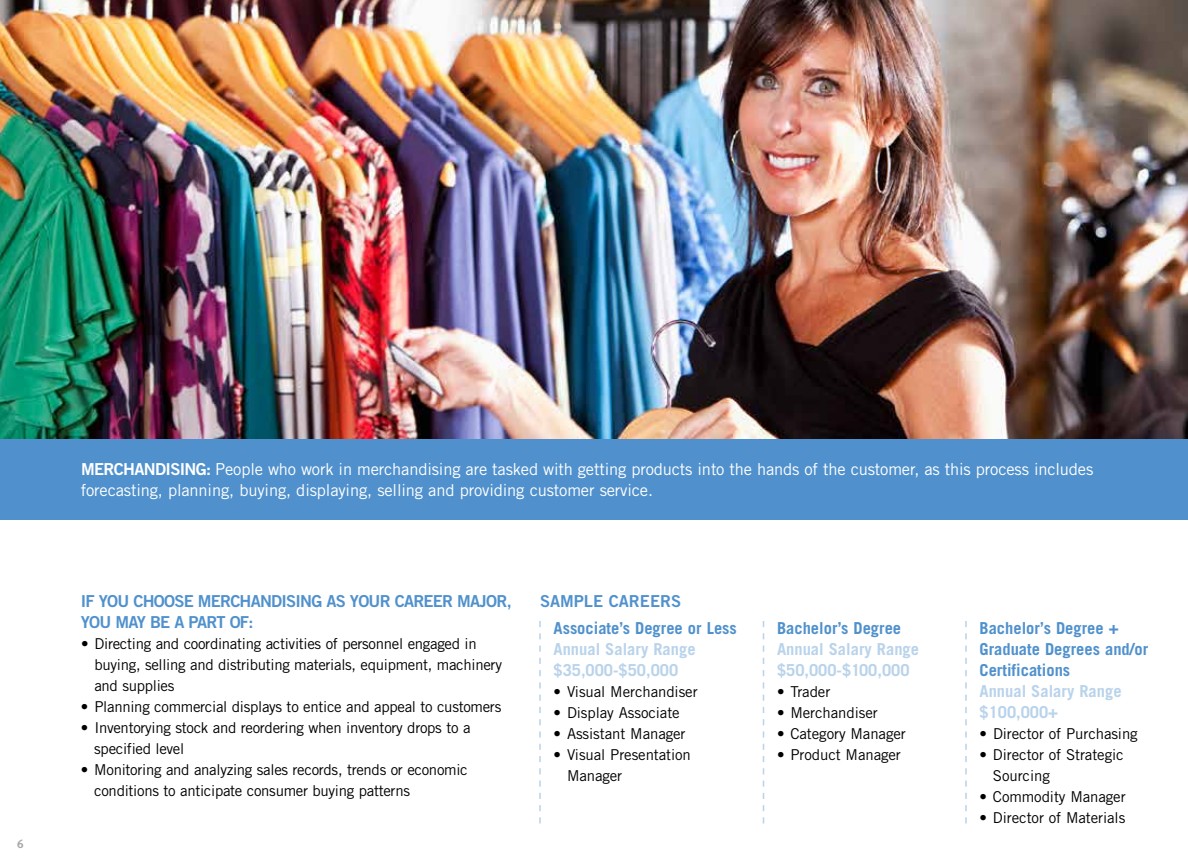
<style>
.page{position:relative;width:1188px;height:864px;background:#fff}
.page>*{position:absolute;margin:0;border:0;box-sizing:border-box;transform-origin:0 0}
.t1{font:16.5px/21px "Trade Gothic";letter-spacing:-.01em;color:#fff}
.t2{font:700 16.5px/21px "Trade Gothic";color:#5091cd}
.t3{font:700 16.5px/21px "Trade Gothic";color:#b9d3eb}
.t4{font:16.5px/21px "Trade Gothic Bold Two";letter-spacing:-.045em;color:#5091cd}
.t5{font:16.5px "Trade Gothic Bold Two";color:#fff}
.t6{font:16.5px "Trade Gothic Bold Two";color:#5091cd}
.t7{font:15px/21px "Trade Gothic";letter-spacing:-.02em;color:#000}
.t8{font:700 12px "Meta";color:#a7a9ac}
.s1{font-family:"Trade Gothic Bold Two"}
</style>
<div class="page">
<img style="left:0;top:0;width:1188px;height:439px">
<div style="left:0;top:439px;width:1188px;height:81px;background:#5091cd"></div>
<svg style="left:763px;top:621px;width:1px;height:203px"></svg>
<svg style="left:965px;top:621px;width:2px;height:203px"></svg>
<svg style="left:539px;top:621px;width:2px;height:203px"></svg>
<p class="t8" style="left:17px;top:837px;width:8px">6</p>
<p class="t1" style="left:81px;top:459px;width:1014px;text-indent:125px"><span class="s1">:</span> People who work in merchandising are tasked with getting products into the hands of the customer, as this process includes forecasting, planning, buying, displaying, selling and providing customer service.</p>
<p class="t5" style="left:81px;top:459px;width:12px">MER</p>
<p class="t5" style="left:114px;top:459px;width:21px">CHAN</p>
<p class="t5" style="left:155px;top:459px;width:20px">DISING</p>
<p class="t4" style="left:81px;top:591px;width:432px">I F YOU CHOOSE MERCHANDISING AS YOUR CAREER MAJOR,<br>YOU MAY BE A PART OF:</p>
<p class="t7" style="left:94px;top:633px;width:409px;text-indent:-13px">• Directing and coordinating activities of personnel engaged in buying, selling and distributing materials, equipment, machinery and supplies</p>
<p class="t7" style="left:81px;top:696px;width:422px">• Planning commercial displays to entice and appeal to customers</p>
<p class="t7" style="left:94px;top:717px;width:378px;text-indent:-13px">• Inventorying stock and reordering when inventory drops to a specified level</p>
<p class="t7" style="left:94px;top:759px;width:375px;text-indent:-13px">• Monitoring and analyzing sales records, trends or economic conditions to anticipate consumer buying patterns</p>
<p class="t6" style="left:540px;top:591px;width:141px">SAMPLE CAREERS</p>
<p class="t2" style="left:554px;top:617px;width:185px">Associate’s Degree or Less</p>
<p class="t3" style="left:554px;top:638px;width:144px">Annual Salary Range $35,000-$50,000</p>
<p class="t7" style="left:554px;top:681px;width:146px">• Visual Merchandiser</p>
<p class="t7" style="left:554px;top:702px;width:128px">• Display Associate</p>
<p class="t7" style="left:554px;top:723px;width:134px">• Assistant Manager</p>
<p class="t7" style="left:567px;top:744px;width:125px;text-indent:-14px">• Visual Presentation<br>Manager</p>
<p class="t2" style="left:777px;top:617px;width:126px">Bachelor’s Degree</p>
<p class="t3" style="left:777px;top:638px;width:144px">Annual Salary Range $50,000-$100,000</p>
<p class="t7" style="left:777px;top:681px;width:55px">• Trader</p>
<p class="t7" style="left:777px;top:702px;width:102px">• Merchandiser</p>
<p class="t7" style="left:777px;top:723px;width:130px">• Category Manager</p>
<p class="t7" style="left:777px;top:744px;width:125px">• Product Manager</p>
<p class="t2" style="left:980px;top:617px;width:170px">Bachelor’s Degree +<br>Graduate Degrees and/or<br>Certifications</p>
<p class="t3" style="left:980px;top:680px;width:144px">Annual Salary Range $100,000+</p>
<p class="t7" style="left:980px;top:723px;width:160px">• Director of Purchasing</p>
<p class="t7" style="left:993px;top:744px;width:132px;text-indent:-13px">• Director of Strategic<br>Sourcing</p>
<p class="t7" style="left:979px;top:786px;width:148px">• Commodity Manager</p>
<p class="t7" style="left:979px;top:807px;width:147px">• Director of Materials</p>
</div>
